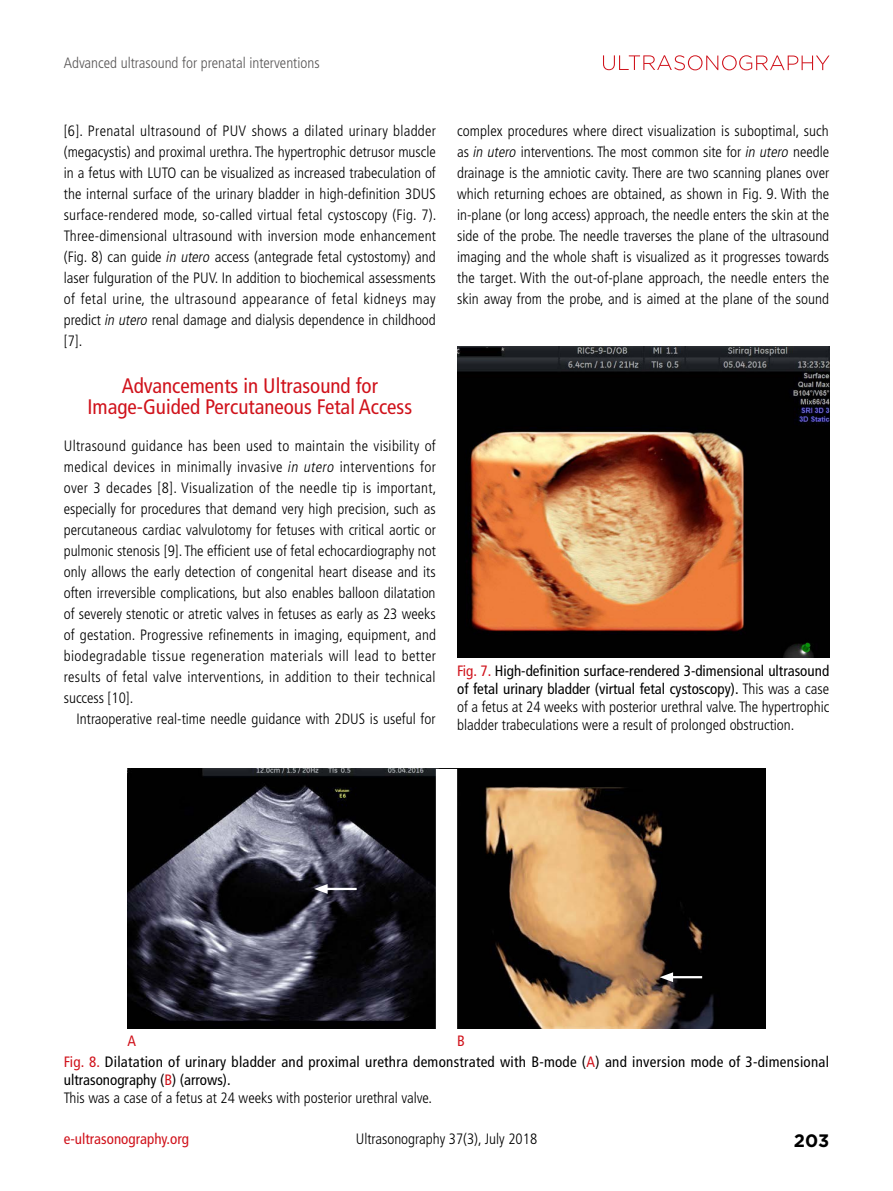
<style>
.page{position:relative;width:893px;height:1191px;background:#fff}
.page>*{position:absolute;margin:0;border:0;box-sizing:border-box;transform-origin:0 0}
.t1{font:condensed 21px/21px "Frutiger LT Std";color:#d0121b;text-align:center}
.t2{font:700 18px "Gotham";color:#000}
.t3{font:300 condensed 15px/21px "Frutiger LT Std";color:#000;text-align:justify}
.t4{font:condensed 15px/18px "Frutiger LT Std";letter-spacing:.015em;color:#000}
.t5{font:300 condensed 15px "Frutiger LT Std";color:#595757}
.t6{font:condensed 15px "Frutiger LT Std";color:#d0121b}
.s1{font-style:italic}
.s2{font-weight:400;color:#d0121b}
.s3{font-weight:400}
.s4{color:#d0121b}
.s5{font-weight:300}
</style>
<div class="page">
<svg style="left:603px;top:55px;width:226px;height:15px"></svg>
<img style="left:457px;top:347px;width:372px;height:310px">
<img style="left:128px;top:769px;width:637px;height:259px">
<hr style="left:323px;top:887px;width:34px;height:3px;background:#fff">
<svg style="left:314px;top:884px;width:14px;height:10px"></svg>
<hr style="left:669px;top:976px;width:33px;height:2px;background:#fff">
<svg style="left:660px;top:972px;width:13px;height:10px"></svg>
<div style="left:436px;top:769px;width:21px;height:262px;background:#fff"></div>
<p class="t5" style="left:64px;top:54px;width:257px">Advanced ultrasound for prenatal interventions</p>
<p class="t3" style="left:64px;top:120px;width:374px">[6]. Prenatal ultrasound of PUV shows a dilated urinary bladder (megacystis) and proximal urethra. The hypertrophic detrusor muscle in a fetus with LUTO can be visualized as increased trabeculation of the internal surface of the urinary bladder in high-definition 3DUS surface-rendered mode, so-called virtual fetal cystoscopy (Fig. 7).<br>Three-dimensional ultrasound with inversion mode enhancement (Fig. 8) can guide <span class="s1">in utero</span> access (antegrade fetal cystostomy) and laser fulguration of the PUV. In addition to biochemical assessments of fetal urine, the ultrasound appearance of fetal kidneys may predict <span class="s1">in utero</span> renal damage and dialysis dependence in childhood [7].</p>
<h1 class="t1" style="left:87px;top:375px;width:326px">Advancements in Ultrasound for<br>Image-Guided Percutaneous Fetal Access</h1>
<p class="t3" style="left:64px;top:435px;width:374px">Ultrasound guidance has been used to maintain the visibility of medical devices in minimally invasive <span class="s1">in utero</span> interventions for over 3 decades [8]. Visualization of the needle tip is important, especially for procedures that demand very high precision, such as percutaneous cardiac valvulotomy for fetuses with critical aortic or pulmonic stenosis [9]. The efficient use of fetal echocardiography not only allows the early detection of congenital heart disease and its often irreversible complications, but also enables balloon dilatation of severely stenotic or atretic valves in fetuses as early as 23 weeks of gestation. Progressive refinements in imaging, equipment, and biodegradable tissue regeneration materials will lead to better results of fetal valve interventions, in addition to their technical success [10].</p>
<p class="t3" style="left:77px;top:708px;width:361px">Intraoperative real-time needle guidance with 2DUS is useful for</p>
<p class="t3" style="left:457px;top:120px;width:374px">complex procedures where direct visualization is suboptimal, such as <span class="s1">in utero</span> interventions. The most common site for <span class="s1">in utero</span> needle drainage is the amniotic cavity. There are two scanning planes over which returning echoes are obtained, as shown in Fig. 9. With the in-plane (or long access) approach, the needle enters the skin at the side of the probe. The needle traverses the plane of the ultrasound imaging and the whole shaft is visualized as it progresses towards the target. With the out-of-plane approach, the needle enters the skin away from the probe, and is aimed at the plane of the sound</p>
<p class="t3" style="left:457px;top:662px;width:374px;line-height:18px"><span class="s2">Fig. 7.</span> <span class="s3">High-definition surface-rendered 3-dimensional ultrasound of fetal urinary bladder (virtual fetal cystoscopy).</span> This was a case of a fetus at 24 weeks with posterior urethral valve. The hypertrophic bladder trabeculations were a result of prolonged obstruction.</p>
<p class="t6" style="left:128px;top:1032px;width:10px">A</p>
<p class="t6" style="left:457px;top:1032px;width:9px">B</p>
<p class="t4" style="left:64px;top:1053px;width:767px"><span class="s4">Fig. 8.</span> Dilatation of urinary bladder and proximal urethra demonstrated with B-mode (<span class="s4">A</span>) and inversion mode of 3-dimensional ultrasonography (<span class="s4">B</span>) (arrows).<br><span class="s5">This was a case of a fetus at 24 weeks with posterior urethral valve.</span></p>
<p class="t6" style="left:64px;top:1130px;width:127px">e-ultrasonography.org</p>
<p class="t3" style="left:356px;top:1128px;width:183px">Ultrasonography 37(3), July 2018</p>
<p class="t2" style="left:794px;top:1130px;width:37px">203</p>
</div>
